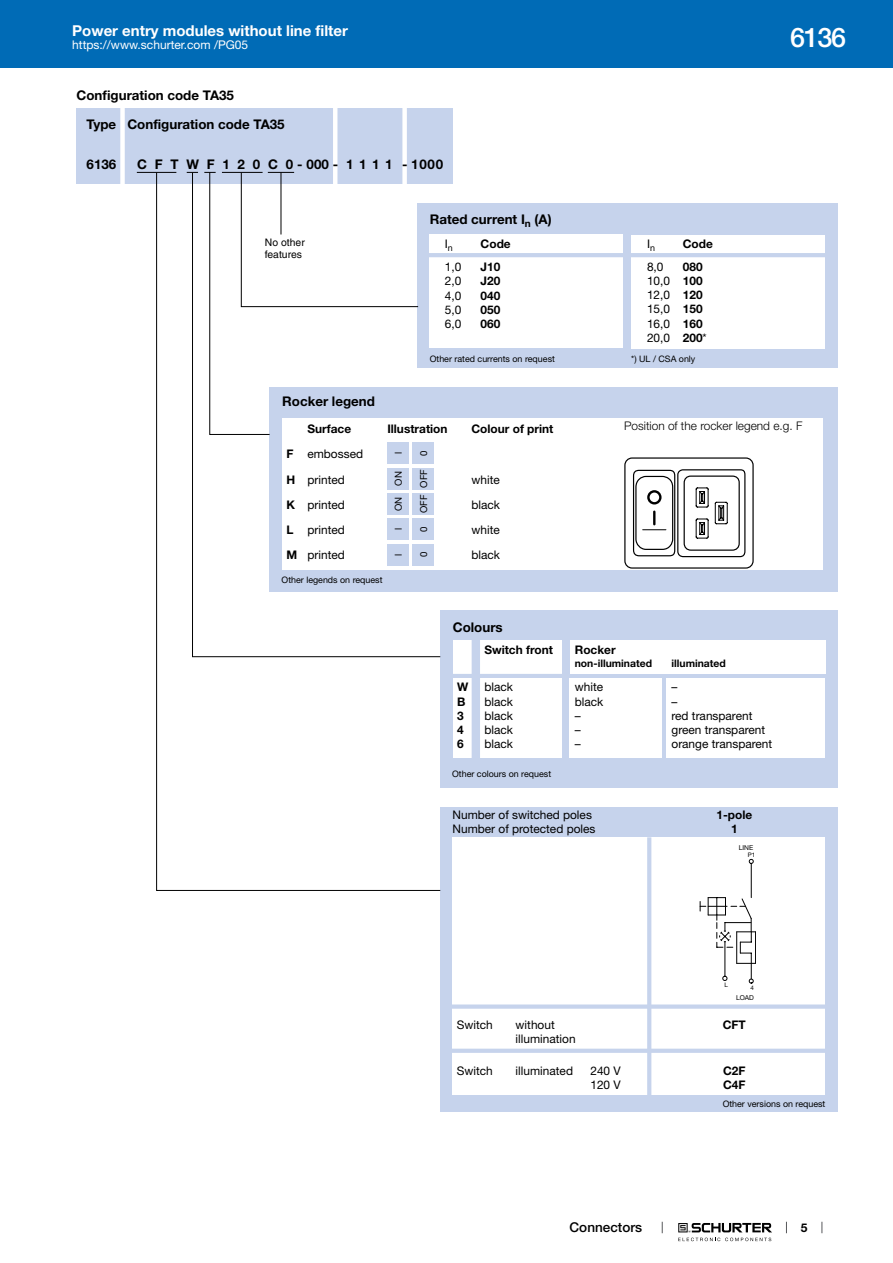
<style>
.page{position:relative;width:893px;height:1263px;background:#fff}
.page>*{position:absolute;margin:0;border:0;box-sizing:border-box;transform-origin:0 0}
.t1{font:500 27px "Helvetica Neue LT";color:#fff}
.t2{font:700 15px "Helvetica Neue LT";color:#fff}
.t3{font:500 13.5px "Helvetica Neue LT";color:#000}
.t4{font:700 13.35px/29px "Helvetica Neue LT";color:#000}
.t5{font:12px "Helvetica Neue LT";color:#fff}
.t6{font:700 12px "Helvetica Neue LT";color:#000}
.t7{font:11.85px/14.2px "Helvetica Neue LT";color:#000}
.t8{font:700 11.85px "Helvetica Neue LT";color:#000}
.t9{font:300 11.85px "Helvetica Neue LT";color:#000}
.t10{font:700 10.35px "Helvetica Neue LT";color:#000}
.t11{font:10.35px/12.5px "Helvetica LT Std";color:#000}
.t12{font:9.6px "Helvetica Neue LT";color:#000}
.t13{font:8.85px "Helvetica Neue LT";color:#000}
.t14{font:6.75px "Helvetica Neue LT";color:#000}
.t15{font:6.15px "Helvetica Neue LT";color:#000}
.s1{font-weight:700}
</style>
<div class="page">
<svg style="left:678px;top:1223px;width:94px;height:18px"></svg>
<div style="left:0;top:0;width:893px;height:68px;background:#006bb6"></div>
<div style="left:417px;top:203px;width:421px;height:165px;background:#c6d3ec"></div>
<div style="left:430px;top:234px;width:193px;height:114px;background:#fff"></div>
<div style="left:632px;top:235px;width:193px;height:114px;background:#fff"></div>
<hr style="left:424px;top:253px;width:409px;height:4px;background:#c6d3ec">
<div style="left:270px;top:387px;width:568px;height:205px;background:#c6d3ec"></div>
<div style="left:282px;top:418px;width:541px;height:152px;background:#fff"></div>
<div style="left:440px;top:611px;width:398px;height:177px;background:#c6d3ec"></div>
<div style="left:453px;top:640px;width:109px;height:118px;background:#fff"></div>
<div style="left:570px;top:678px;width:92px;height:79px;background:#fff"></div>
<div style="left:570px;top:640px;width:255px;height:34px;background:#fff"></div>
<div style="left:666px;top:678px;width:159px;height:79px;background:#fff"></div>
<hr style="left:449px;top:674px;width:116px;height:4px;background:#c6d3ec">
<div style="left:472px;top:635px;width:8px;height:134px;background:#c6d3ec"></div>
<div style="left:440px;top:807px;width:398px;height:304px;background:#c6d3ec"></div>
<div style="left:453px;top:837px;width:372px;height:258px;background:#fff"></div>
<hr style="left:647px;top:837px;width:4px;height:270px;background:#c6d3ec">
<div style="left:449px;top:1004px;width:385px;height:5px;background:#c6d3ec"></div>
<hr style="left:449px;top:1049px;width:382px;height:4px;background:#c6d3ec">
<hr style="left:755px;top:932px;width:1px;height:31px;background:#000">
<svg style="left:700px;top:859px;width:55px;height:124px"></svg>
<svg style="left:624px;top:457px;width:130px;height:112px"></svg>
<div style="left:77px;top:109px;width:376px;height:75px;background:#c6d3ec"></div>
<div style="left:120px;top:107px;width:5px;height:79px;background:#fff"></div>
<hr style="left:333px;top:107px;width:4px;height:79px;background:#fff">
<hr style="left:137px;top:172px;width:39px;height:1px;background:#000">
<div style="left:402px;top:107px;width:5px;height:79px;background:#fff"></div>
<svg style="left:156px;top:171px;width:285px;height:720px"></svg>
<p class="t2" style="left:72px;top:25px;width:277px">Power entry modules without line filter</p>
<p class="t5" style="left:72px;top:41px;width:178px">https://www.schurter.com /PG05</p>
<p class="t4" style="left:87px;top:82px;width:200px;text-indent:-10px">Configuration code TA35<br>Type Configuration code TA35</p>
<p class="t4" style="left:87px;top:151px;width:31px">6136</p>
<p class="t4" style="left:137px;top:151px;width:308px">C F T W F 1 2 0 C 0 - 000 - 1 1 1 1 - 1000</p>
<p class="t11" style="left:265px;top:236px;width:41px">No other features</p>
<p class="t4" style="left:282px;top:388px;width:94px">Rocker legend</p>
<p class="t4" style="left:430px;top:206px;width:123px">Rated current I<sub>n</sub> (A)</p>
<p class="t7" style="left:445px;top:238px;width:10px">I<sub>n</sub></p>
<p class="t8" style="left:481px;top:240px;width:32px">Code</p>
<p class="t7" style="left:445px;top:261px;width:18px">1,0</p>
<p class="t8" style="left:481px;top:262px;width:21px">J10</p>
<p class="t7" style="left:445px;top:275px;width:18px">2,0</p>
<p class="t8" style="left:481px;top:277px;width:21px">J20</p>
<p class="t7" style="left:445px;top:289px;width:18px">4,0</p>
<p class="t8" style="left:481px;top:291px;width:21px">040</p>
<p class="t7" style="left:445px;top:303px;width:18px">5,0</p>
<p class="t8" style="left:481px;top:305px;width:21px">050</p>
<p class="t7" style="left:445px;top:318px;width:18px">6,0</p>
<p class="t8" style="left:481px;top:319px;width:21px">060</p>
<p class="t13" style="left:430px;top:356px;width:127px">Other rated currents on request</p>
<p class="t8" style="left:307px;top:424px;width:45px">Surface</p>
<p class="t8" style="left:387px;top:424px;width:62px">Illustration</p>
<p class="t8" style="left:471px;top:424px;width:83px">Colour of print</p>
<p class="t7" style="left:286px;top:443px;width:78px;line-height:25px"><span class="s1">F</span> embossed<br><span class="s1">H</span> printed</p>
<p class="t12" style="left:395px;top:454px;width:4px;rotate:-90deg">l</p>
<p class="t12" style="left:420px;top:456px;width:7px;rotate:-90deg">0</p>
<p class="t12" style="left:395px;top:486px;width:16px;rotate:-90deg">ON</p>
<p class="t12" style="left:420px;top:488px;width:20px;rotate:-90deg">OFF</p>
<p class="t12" style="left:395px;top:511px;width:16px;rotate:-90deg">ON</p>
<p class="t12" style="left:420px;top:513px;width:20px;rotate:-90deg">OFF</p>
<p class="t12" style="left:395px;top:530px;width:4px;rotate:-90deg">l</p>
<p class="t12" style="left:395px;top:556px;width:4px;rotate:-90deg">l</p>
<p class="t7" style="left:471px;top:473px;width:30px">white</p>
<p class="t7" style="left:286px;top:498px;width:60px"><span class="s1">K</span> printed</p>
<p class="t7" style="left:471px;top:498px;width:30px">black</p>
<p class="t7" style="left:286px;top:523px;width:60px"><span class="s1">L</span> printed</p>
<p class="t7" style="left:471px;top:523px;width:30px">white</p>
<p class="t7" style="left:286px;top:548px;width:60px"><span class="s1">M</span> printed</p>
<p class="t7" style="left:471px;top:548px;width:30px">black</p>
<p class="t12" style="left:420px;top:532px;width:7px;rotate:-90deg">0</p>
<p class="t12" style="left:420px;top:557px;width:7px;rotate:-90deg">0</p>
<p class="t13" style="left:282px;top:577px;width:102px">Other legends on request</p>
<p class="t7" style="left:647px;top:238px;width:10px">I<sub>n</sub></p>
<p class="t8" style="left:683px;top:239px;width:32px">Code</p>
<p class="t7" style="left:647px;top:260px;width:18px">8,0</p>
<p class="t7" style="left:647px;top:260px;width:61px;text-indent:36px"><span class="s1">080<br></span>10,0 <span class="s1">100<br></span>12,0 <span class="s1">120<br></span>15,0 <span class="s1">150<br></span>16,0 <span class="s1">160<br></span>20,0 <span class="s1">200</span>*</p>
<p class="t13" style="left:631px;top:355px;width:66px">*) UL / CSA only</p>
<h1 class="t1" style="left:790px;top:22px;width:57px">6136</h1>
<p class="t9" style="left:624px;top:421px;width:180px">Position of the rocker legend e.g. F</p>
<p class="t4" style="left:453px;top:614px;width:51px">Colours</p>
<p class="t8" style="left:484px;top:645px;width:70px">Switch front</p>
<p class="t8" style="left:575px;top:645px;width:42px">Rocker</p>
<p class="t10" style="left:575px;top:660px;width:79px">non-illuminated</p>
<p class="t10" style="left:671px;top:660px;width:56px">illuminated</p>
<p class="t8" style="left:457px;top:683px;width:13px">W</p>
<p class="t7" style="left:484px;top:681px;width:30px">black</p>
<p class="t7" style="left:575px;top:681px;width:30px">white</p>
<p class="t7" style="left:671px;top:681px;width:7px">–</p>
<p class="t8" style="left:457px;top:697px;width:10px">B</p>
<p class="t7" style="left:484px;top:695px;width:30px">black</p>
<p class="t7" style="left:575px;top:695px;width:30px">black</p>
<p class="t7" style="left:671px;top:695px;width:7px">–</p>
<p class="t8" style="left:457px;top:711px;width:8px">3</p>
<p class="t7" style="left:484px;top:709px;width:30px">black</p>
<p class="t7" style="left:575px;top:709px;width:7px">–</p>
<p class="t7" style="left:671px;top:709px;width:82px">red transparent</p>
<p class="t8" style="left:457px;top:725px;width:8px">4</p>
<p class="t7" style="left:484px;top:724px;width:30px">black</p>
<p class="t7" style="left:575px;top:724px;width:7px">–</p>
<p class="t7" style="left:671px;top:724px;width:95px">green transparent</p>
<p class="t8" style="left:457px;top:740px;width:8px">6</p>
<p class="t7" style="left:484px;top:738px;width:30px">black</p>
<p class="t7" style="left:575px;top:738px;width:7px">–</p>
<p class="t7" style="left:671px;top:738px;width:102px">orange transparent</p>
<p class="t13" style="left:452px;top:771px;width:100px">Other colours on request</p>
<p class="t7" style="left:453px;top:809px;width:141px">Number of switched poles</p>
<p class="t8" style="left:716px;top:810px;width:37px">1-pole</p>
<p class="t7" style="left:453px;top:823px;width:144px">Number of protected poles</p>
<p class="t8" style="left:731px;top:825px;width:8px">1</p>
<p class="t14" style="left:739px;top:845px;width:16px">LINE</p>
<p class="t15" style="left:748px;top:852px;width:9px">P1</p>
<p class="t15" style="left:724px;top:983px;width:5px">L</p>
<p class="t15" style="left:750px;top:986px;width:5px">4</p>
<p class="t14" style="left:736px;top:994px;width:20px">LOAD</p>
<p class="t7" style="left:457px;top:1018px;width:38px">Switch</p>
<p class="t7" style="left:516px;top:1018px;width:41px">without</p>
<p class="t8" style="left:723px;top:1020px;width:25px">CFT</p>
<p class="t7" style="left:516px;top:1033px;width:62px">illumination</p>
<p class="t7" style="left:457px;top:1065px;width:38px">Switch</p>
<p class="t7" style="left:516px;top:1065px;width:59px">illuminated</p>
<p class="t7" style="left:590px;top:1065px;width:32px">240 V</p>
<p class="t8" style="left:723px;top:1066px;width:24px">C2F</p>
<p class="t7" style="left:590px;top:1079px;width:32px">120 V</p>
<p class="t8" style="left:723px;top:1080px;width:24px">C4F</p>
<p class="t13" style="left:723px;top:1100px;width:104px">Other versions on request</p>
<p class="t3" style="left:570px;top:1220px;width:74px">Connectors</p>
<p class="t6" style="left:801px;top:1223px;width:8px">5</p>
</div>
